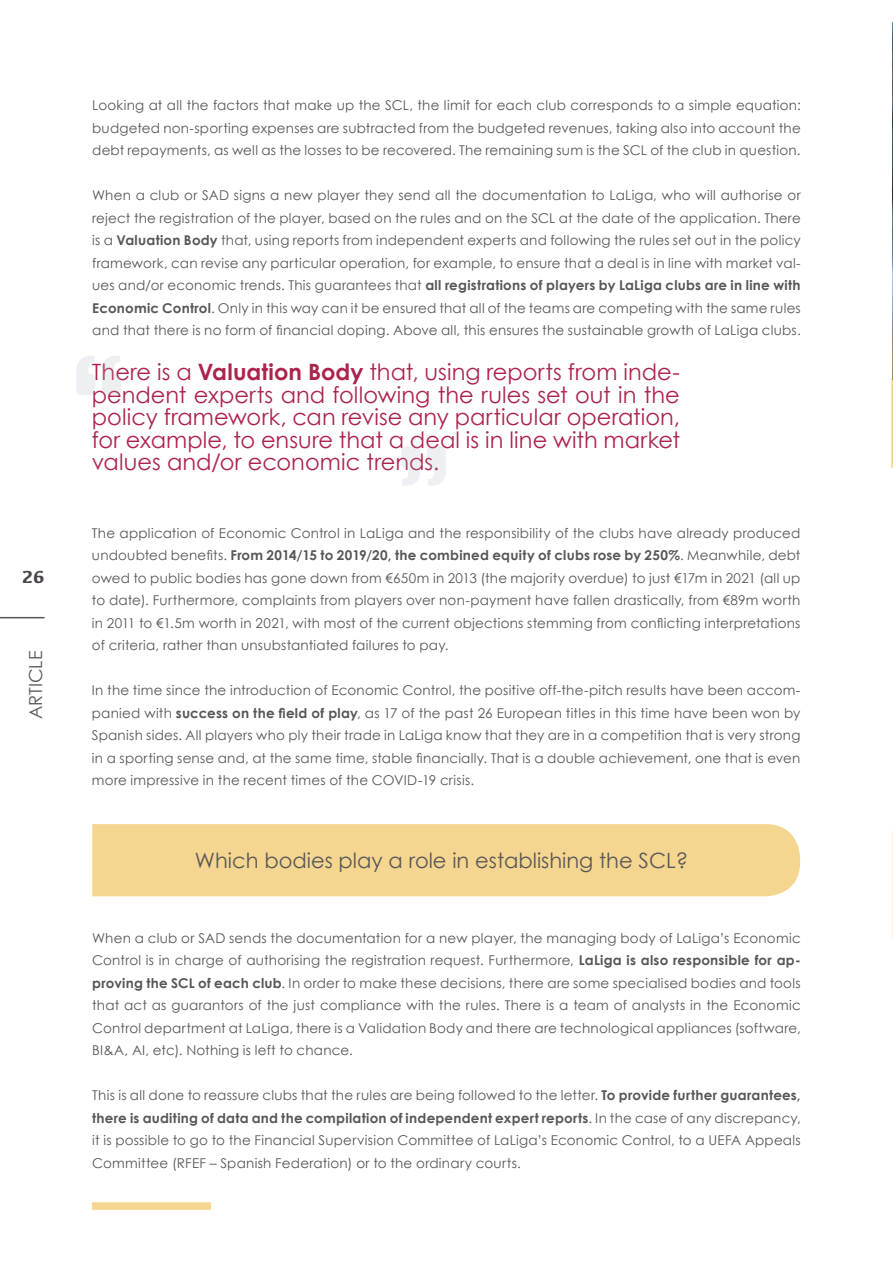
<style>
.page{position:relative;width:893px;height:1263px;background:#fff}
.page>*{position:absolute;margin:0;border:0;box-sizing:border-box;transform-origin:0 0}
.t1{font:22.5px/22.5px "Century Gothic";color:#ac234b;text-align:justify}
.t2{font:21px "Century Gothic";color:#585658}
.t3{font:18px "Century Gothic";color:#58585a}
.t4{font:700 18px "Kefa";color:#4c434c}
.t5{font:13.5px/22.5px "Century Gothic";letter-spacing:.015em;color:#585658;text-align:justify}
.s1{font-weight:700}
</style>
<div class="page">
<hr style="left:892px;top:832px;width:1px;height:106px;background:#f5d691">
<svg style="left:891px;top:379px;width:2px;height:89px"></svg>
<hr style="left:892px;top:12px;width:1px;height:368px;background:#f6f6f6">
<img style="left:892px;top:23px;width:1px;height:357px">
<hr style="left:0;top:617px;width:45px;height:1px;background:#58585a">
<div style="left:92px;top:824px;width:708px;height:72px;background:#f4d690"></div>
<svg style="left:76px;top:356px;width:45px;height:39px"></svg>
<svg style="left:401px;top:447px;width:45px;height:39px"></svg>
<div style="left:92px;top:1202px;width:119px;height:8px;background:#f5d691"></div>
<h3 class="t4" style="left:22px;top:564px;width:24px">26</h3>
<h3 class="t3" style="left:25px;top:719px;width:70px;rotate:-90deg">ARTICLE</h3>
<p class="t5" style="left:92px;top:94px;width:710px">Looking at all the factors that make up the SCL, the limit for each club corresponds to a simple equation: budgeted non-sporting expenses are subtracted from the budgeted revenues, taking also into account the debt repayments, as well as the losses to be recovered. The remaining sum is the SCL of the club in question.</p>
<p class="t5" style="left:92px;top:184px;width:710px">When a club or SAD signs a new player they send all the documentation to LaLiga, who will authorise or reject the registration of the player, based on the rules and on the SCL at the date of the application. There is a <span class="s1">Valuation Body</span> that, using reports from independent experts and following the rules set out in the policy framework, can revise any particular operation, for example, to ensure that a deal is in line with market val&shy;ues and/or economic trends. This guarantees that <span class="s1">all registrations of players by LaLiga clubs are in line with Economic Control</span>. Only in this way can it be ensured that all of the teams are competing with the same rules and that there is no form of financial doping. Above all, this ensures the sustainable growth of LaLiga clubs.</p>
<p class="t1" style="left:92px;top:360px;width:590px">There is a <span class="s1">Valuation Body</span> that, using reports from inde&shy;pendent experts and following the rules set out in the policy framework, can revise any particular operation, for example, to ensure that a deal is in line with market values and/or economic trends.</p>
<p class="t5" style="left:92px;top:521px;width:710px">The application of Economic Control in LaLiga and the responsibility of the clubs have already produced undoubted benefits. <span class="s1">From 2014/15 to 2019/20, the combined equity of clubs rose by 250%</span>. Meanwhile, debt owed to public bodies has gone down from €650m in 2013 (the majority overdue) to just €17m in 2021 (all up to date). Furthermore, complaints from players over non-payment have fallen drastically, from €89m worth in 2011 to €1.5m worth in 2021, with most of the current objections stemming from conflicting interpretations of criteria, rather than unsubstantiated failures to pay.</p>
<p class="t5" style="left:92px;top:679px;width:710px">In the time since the introduction of Economic Control, the positive off-the-pitch results have been accom&shy;panied with <span class="s1">success on the field of play</span>, as 17 of the past 26 European titles in this time have been won by Spanish sides. All players who ply their trade in LaLiga know that they are in a competition that is very strong in a sporting sense and, at the same time, stable financially. That is a double achievement, one that is even more impressive in the recent times of the COVID-19 crisis.</p>
<h2 class="t2" style="left:195px;top:848px;width:495px">Which bodies play a role in establishing the SCL?</h2>
<p class="t5" style="left:92px;top:926px;width:710px">When a club or SAD sends the documentation for a new player, the managing body of LaLiga’s Economic Control is in charge of authorising the registration request. Furthermore, <span class="s1">LaLiga is also responsible for ap&shy;proving the SCL of each club</span>. In order to make these decisions, there are some specialised bodies and tools that act as guarantors of the just compliance with the rules. There is a team of analysts in the Economic Control department at LaLiga, there is a Validation Body and there are technological appliances (software, BI&amp;A, AI, etc). Nothing is left to chance.</p>
<p class="t5" style="left:92px;top:1084px;width:710px">This is all done to reassure clubs that the rules are being followed to the letter. <span class="s1">To provide further guarantees, there is auditing of data and the compilation of independent expert reports</span>. In the case of any discrepancy, it is possible to go to the Financial Supervision Committee of LaLiga’s Economic Control, to a UEFA Appeals Committee (RFEF – Spanish Federation) or to the ordinary courts.</p>
</div>
